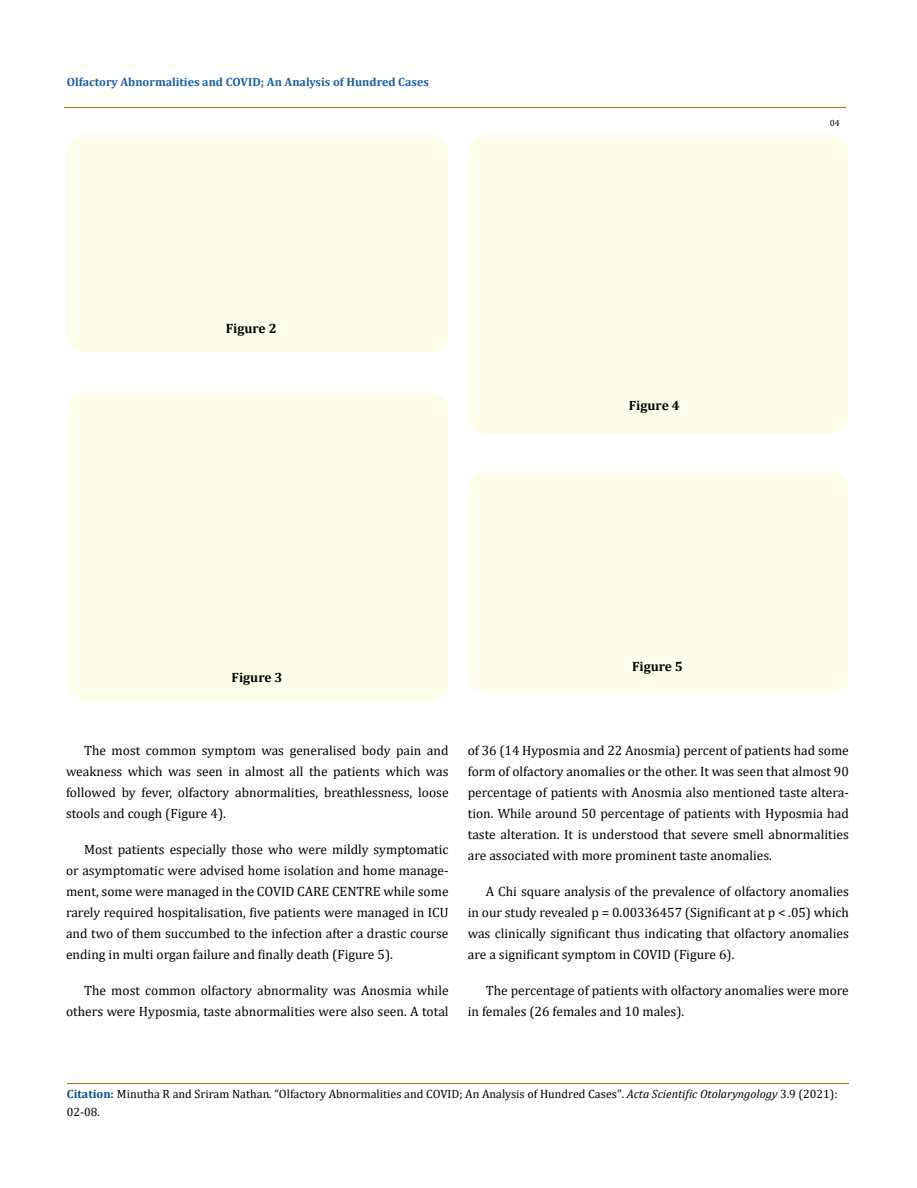
<style>
.page{position:relative;width:917px;height:1188px;background:#fff}
.page>*{position:absolute;margin:0;border:0;box-sizing:border-box;transform-origin:0 0}
.t1{font:13.5px/21px "Cambria";color:#000;text-align:justify}
.t2{font:700 13.5px "Cambria";color:#000}
.t3{font:12px/18px "Cambria";color:#000}
.t4{font:700 12px "Cambria";color:#1560a6}
.t5{font:9px "Cambria";color:#000}
.s1{font-weight:700;color:#035089}
.s2{font-style:italic}
</style>
<div class="page">
<div style="left:67px;top:135px;width:381px;height:218px;background:#fffde9;border-radius:18px"></div>
<div style="left:68px;top:393px;width:380px;height:308px;background:#fffde9;border-radius:18px"></div>
<div style="left:468px;top:135px;width:380px;height:299px;background:#fffde9;border-radius:18px"></div>
<div style="left:468px;top:472px;width:380px;height:220px;background:#fffde9;border-radius:18px"></div>
<hr style="left:64px;top:108px;width:781px;height:1px;background:#e05d1a">
<hr style="left:67px;top:1083px;width:781px;height:1px;background:#e05d1a">
<p class="t4" style="left:67px;top:73px;width:363px">Olfactory Abnormalities and COVID; An Analysis of Hundred Cases</p>
<p class="t2" style="left:226px;top:319px;width:52px">Figure 2</p>
<p class="t2" style="left:629px;top:396px;width:52px">Figure 4</p>
<p class="t5" style="left:829px;top:118px;width:11px">04</p>
<p class="t2" style="left:231px;top:668px;width:52px">Figure 3</p>
<p class="t2" style="left:632px;top:657px;width:52px">Figure 5</p>
<p class="t1" style="left:66px;top:740px;width:384px;text-indent:18px">The most common symptom was generalised body pain and weakness which was seen in almost all the patients which was followed by fever, olfactory abnormalities, breathlessness, loose stools and cough (Figure 4).</p>
<p class="t1" style="left:66px;top:839px;width:384px;text-indent:18px">Most patients especially those who were mildly symptomatic or asymptomatic were advised home isolation and home manage&shy;ment, some were managed in the COVID CARE CENTRE while some rarely required hospitalisation, five patients were managed in ICU and two of them succumbed to the infection after a drastic course ending in multi organ failure and finally death (Figure 5).</p>
<p class="t1" style="left:66px;top:980px;width:384px;text-align:right">The most common olfactory abnormality was Anosmia while others were Hyposmia, taste abnormalities were also seen. A total</p>
<p class="t1" style="left:468px;top:740px;width:382px">of 36 (14 Hyposmia and 22 Anosmia) percent of patients had some form of olfactory anomalies or the other. It was seen that almost 90 percentage of patients with Anosmia also mentioned taste altera&shy;tion. While around 50 percentage of patients with Hyposmia had taste alteration. It is understood that severe smell abnormalities are associated with more prominent taste anomalies.</p>
<p class="t1" style="left:468px;top:881px;width:382px;text-indent:18px">A Chi square analysis of the prevalence of olfactory anomalies in our study revealed p = 0.00336457 (Significant at p &lt; .05) which was clinically significant thus indicating that olfactory anomalies are a significant symptom in COVID (Figure 6).</p>
<p class="t1" style="left:468px;top:980px;width:382px;text-indent:18px">The percentage of patients with olfactory anomalies were more in females (26 females and 10 males).</p>
<p class="t3" style="left:67px;top:1085px;width:772px"><span class="s1">Citation:</span> Minutha R and Sriram Nathan<span class="s2">.</span> “Olfactory Abnormalities and COVID; An Analysis of Hundred Cases". <span class="s2">Acta Scientific Otolaryngology</span> 3.9 (2021):<br>02-08.</p>
</div>
